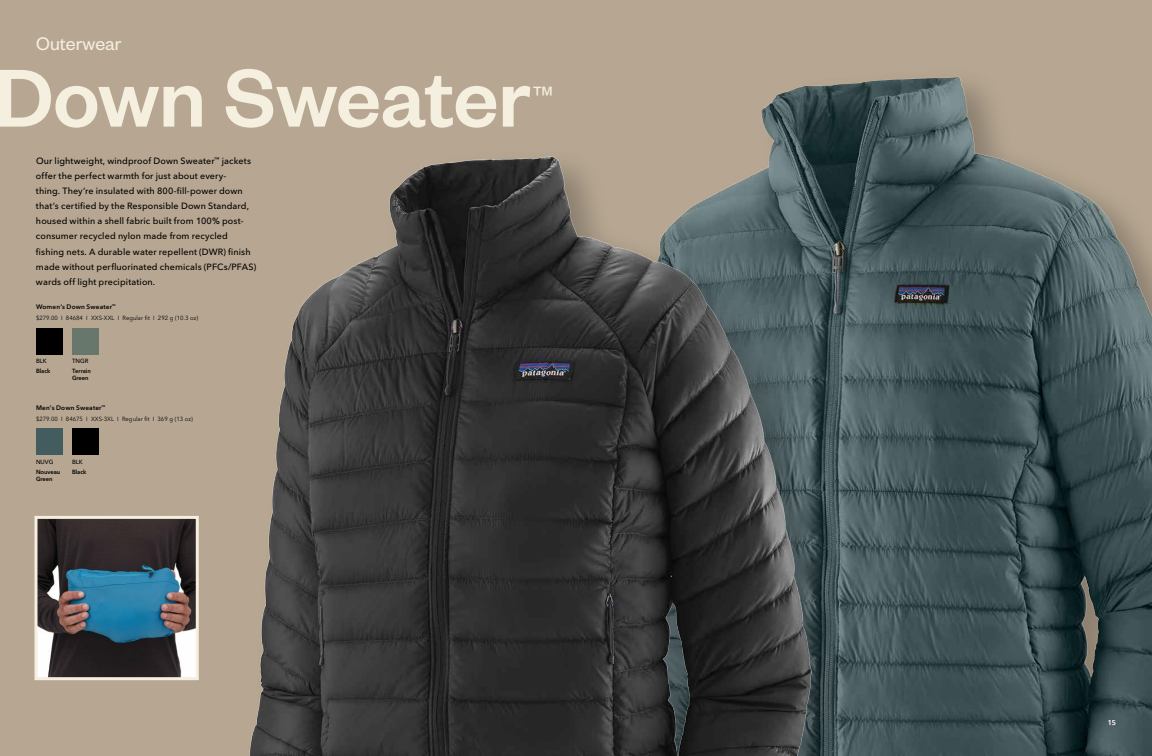
<style>
.page{position:relative;width:1152px;height:756px;background:#b7a792}
.page>*{position:absolute;margin:0;border:0;box-sizing:border-box;transform-origin:0 0}
.t1{font:500 90px "Founders Grotesk";letter-spacing:-.005em;color:#f5efdf}
.t2{font:300 33.8px "Founders Grotesk";color:#f5efdf}
.t3{font:20px "Founders Grotesk";color:#f5efdf}
.t4{font:500 9px/15px "Avenir Next LT Pro";letter-spacing:.01em;color:#000}
.t5{font:7px "Avenir Next LT Pro";color:#fff}
.t6{font:600 6.5px "Avenir Next LT Pro";letter-spacing:.025em;color:#000}
.t7{font:6px "Avenir Next LT Pro";color:#000}
.t8{font:600 6px/7px "Avenir Next LT Pro";letter-spacing:-.01em;color:#000}
.t9{font:500 6px "Avenir Next LT Pro";color:#000}
</style>
<div class="page">
<img style="left:767px;top:77px;width:385px;height:679px">
<div style="left:36px;top:428px;width:27px;height:27px;background:#435c5e"></div>
<div style="left:72px;top:428px;width:27px;height:27px;background:#000"></div>
<div style="left:36px;top:328px;width:27px;height:27px;background:#000"></div>
<div style="left:72px;top:328px;width:27px;height:27px;background:#68776b"></div>
<img style="left:38px;top:520px;width:123px;height:156px">
<div style="left:34px;top:516px;width:165px;height:164px;border:3px solid #f5efdf"></div>
<img style="left:161px;top:106px;width:711px;height:650px">
<h3 class="t3" style="left:36px;top:32px;width:87px">Outerwear</h3>
<h1 class="t1" style="left:-5px;top:42px;width:537px">Down Sweater</h1>
<h2 class="t2" style="left:533px;top:77px;width:22px">™</h2>
<p class="t4" style="left:36px;top:154px;width:222px">Our lightweight, windproof Down Sweater<sup>™</sup> jackets offer the perfect warmth for just about every-<br>thing. They’re insulated with 800-fill-power down that’s certified by the Responsible Down Standard, housed within a shell fabric built from 100% post&shy;consumer recycled nylon made from recycled fishing nets. A durable water repellent (DWR) finish made without perfluorinated chemicals (PFCs/PFAS) wards off light precipitation.</p>
<p class="t6" style="left:36px;top:303px;width:81px">Women’s Down Sweater<sup>™</sup></p>
<p class="t7" style="left:36px;top:315px;width:164px">$279.00 I 84684 I XXS-XXL I Regular fit I 292 g (10.3 oz)</p>
<p class="t9" style="left:36px;top:357px;width:12px">BLK</p>
<p class="t8" style="left:36px;top:367px;width:16px">Black</p>
<p class="t9" style="left:72px;top:357px;width:18px">TNGR</p>
<p class="t8" style="left:72px;top:367px;width:20px">Terrain<br>Green</p>
<p class="t6" style="left:36px;top:404px;width:71px">Men’s Down Sweater<sup>™</sup></p>
<p class="t7" style="left:36px;top:415px;width:158px">$279.00 I 84675 I XXS-3XL I Regular fit I 369 g (13 oz)</p>
<p class="t9" style="left:36px;top:458px;width:19px">NUVG</p>
<p class="t8" style="left:36px;top:468px;width:26px">Nouveau<br>Green</p>
<p class="t9" style="left:72px;top:458px;width:12px">BLK</p>
<p class="t8" style="left:72px;top:468px;width:16px">Black</p>
<p class="t5" style="left:1108px;top:719px;width:10px">15</p>
</div>
